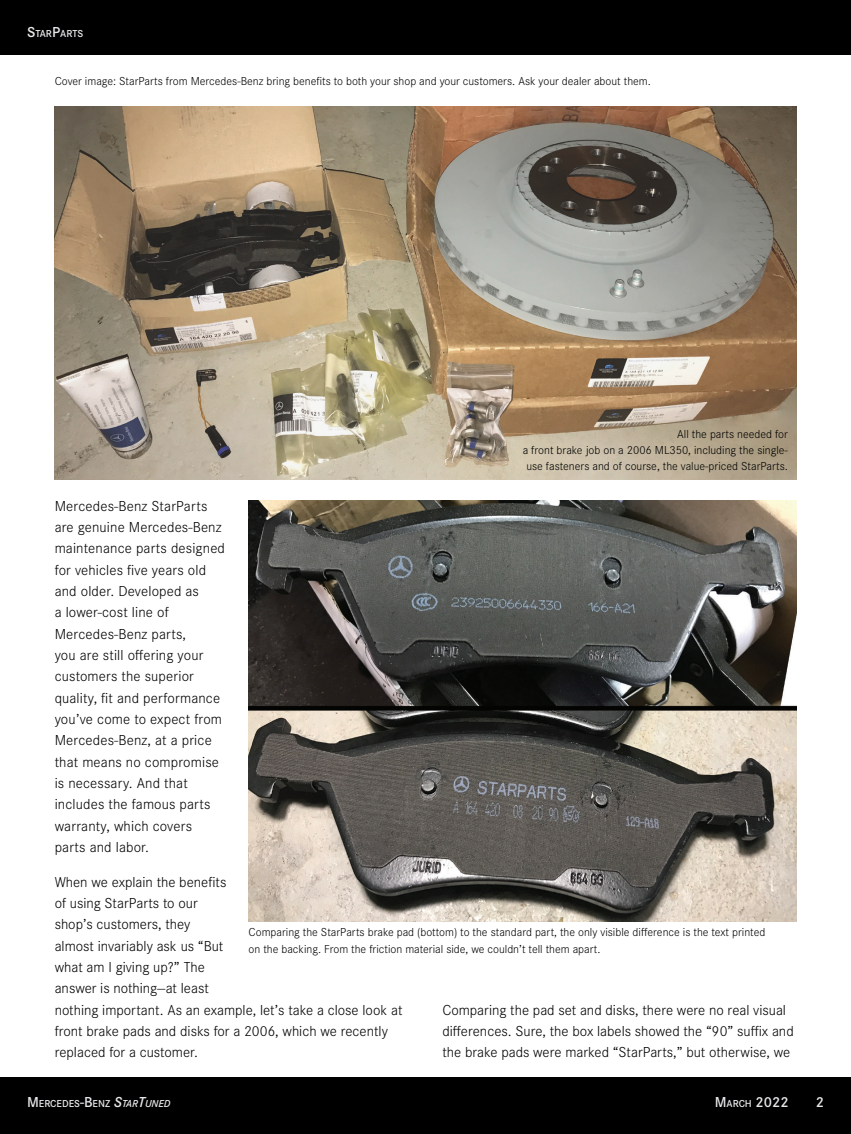
<style>
.page{position:relative;width:851px;height:1134px;background:#fff}
.page>*{position:absolute;margin:0;border:0;box-sizing:border-box;transform-origin:0 0}
.Copy{font:300 15px/21.3px "Corporate S";color:#000}
.t1{font:600 15px "Corporate S";color:#e6e7e9}
.t2{font:300 12px/16.2px "Corporate S";color:#000;text-align:right}
.t3{font:600 10.5px "Corporate S";color:#e6e7e9}
.s1{font-size:15px}
.s2{font-style:italic;font-size:15px}
.s3{font-style:italic}
.s4{font-size:10.5px}
</style>
<div class="page">
<div style="left:0;top:1077px;width:850px;height:57px;background:#000"></div>
<div style="left:0;top:0;width:850px;height:55px;background:#000"></div>
<img style="left:55px;top:106px;width:741px;height:373px">
<img style="left:248px;top:501px;width:548px;height:421px">
<p class="t3" style="left:27px;top:27px;width:57px"><span class="s1">S</span>TAR<span class="s1">P</span>ARTS</p>
<p class="t2" style="left:55px;top:72px;width:597px">Cover image: StarParts from Mercedes-Benz bring benefits to both your shop and your customers. Ask your dealer about them.</p>
<p class="t2" style="left:522px;top:425px;width:267px">All the parts needed for<br>a front brake job on a 2006 ML350, including the single&shy;use fasteners and of course, the value-priced StarParts.</p>
<p class="Copy" style="left:55px;top:494px;width:172px">Mercedes-Benz StarParts are genuine Mercedes-Benz maintenance parts designed for vehicles five years old and older. Developed as<br>a lower-cost line of<br>Mercedes-Benz parts,<br>you are still offering your customers the superior quality, fit and performance you’ve come to expect from<br>Mercedes-Benz, at a price that means no compromise is necessary. And that includes the famous parts warranty, which covers parts and labor.</p>
<p class="Copy" style="left:55px;top:871px;width:349px">When we explain the benefits<br>of using StarParts to our<br>shop’s customers, they<br>almost invariably ask us “But<br>what am I giving up?” The<br>answer is nothing—at least<br>nothing important. As an example, let’s take a close look at front brake pads and disks for a 2006, which we recently replaced for a customer.</p>
<p class="t2" style="left:248px;top:924px;width:518px;text-align:left">Comparing the StarParts brake pad (bottom) to the standard part, the only visible difference is the text printed on the backing. From the friction material side, we couldn’t tell them apart.</p>
<p class="Copy" style="left:442px;top:999px;width:353px">Comparing the pad set and disks, there were no real visual differences. Sure, the box labels showed the “90” suffix and the brake pads were marked “StarParts,” but otherwise, we</p>
<p class="t3" style="left:27px;top:1096px;width:145px"><span class="s1">M</span>ERCEDES<span class="s1">-B</span>ENZ <span class="s2">S</span><span class="s3">TAR</span><span class="s2">T</span><span class="s3">UNED</span></p>
<p class="t1" style="left:714px;top:1092px;width:76px">M<span class="s4">ARCH</span> 2022</p>
<p class="t1" style="left:815px;top:1092px;width:10px">2</p>
</div>
